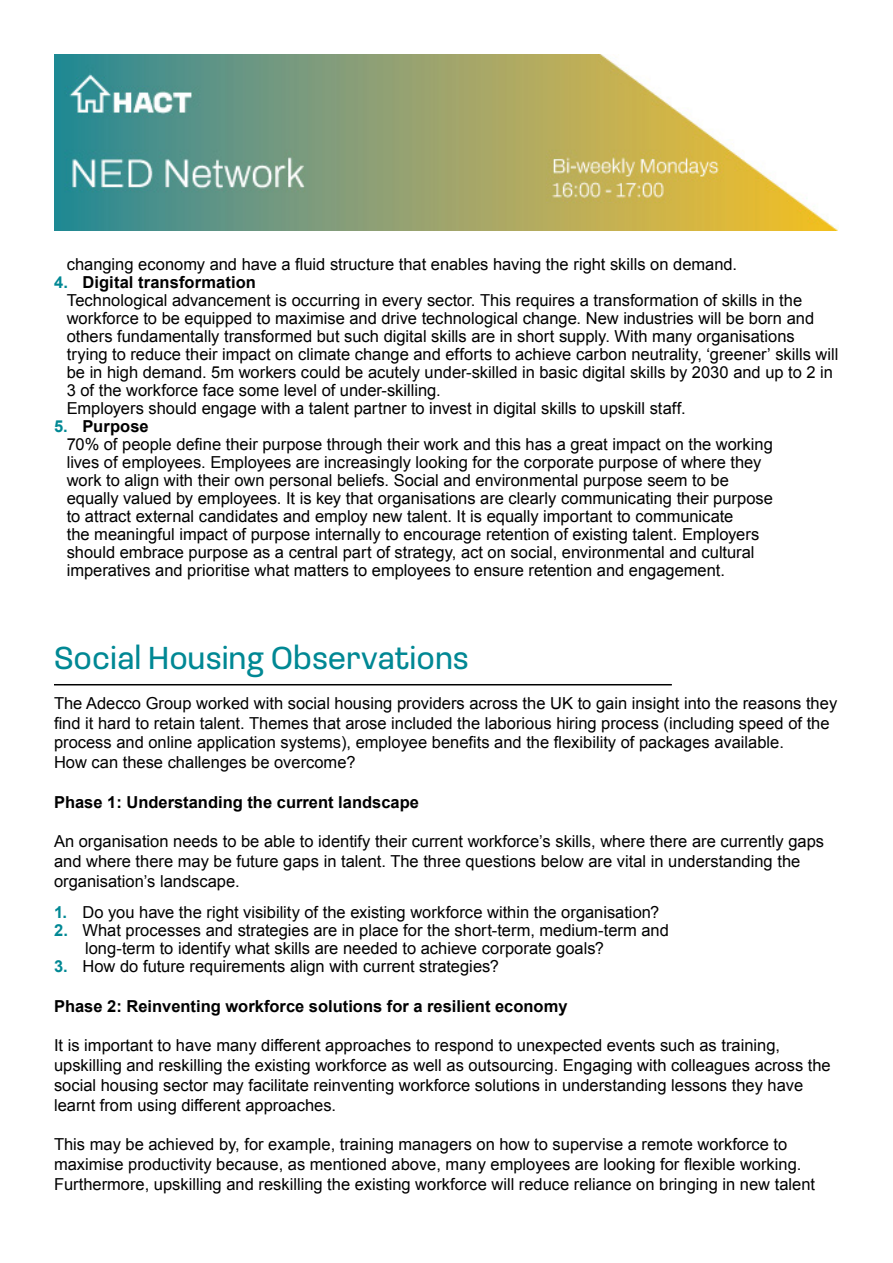
<style>
.page{position:relative;width:893px;height:1263px;background:#fff}
.page>*{position:absolute;margin:0;border:0;box-sizing:border-box;transform-origin:0 0}
.t1{font:33px "Loos Normal";color:#008894}
.t2{font:16.5px/18px "Arial";color:#000}
.t3{font:700 16.5px "Arial";color:#000}
.s1{font-weight:700;color:#008894}
.s2{font-weight:700}
</style>
<div class="page">
<img style="left:54px;top:54px;width:785px;height:177px">
<hr style="left:54px;top:684px;width:618px;height:1px;background:#000">
<p class="t2" style="left:67px;top:255px;width:672px">changing economy and have a fluid structure that enables having the right skills on demand.</p>
<p class="t2" style="left:67px;top:273px;width:773px;text-indent:-13px"><span class="s1">4.</span> <span class="s2">Digital transformation<br></span>Technological advancement is occurring in every sector. This requires a transformation of skills in the workforce to be equipped to maximise and drive technological change. New industries will be born and others fundamentally transformed but such digital skills are in short supply. With many organisations trying to reduce their impact on climate change and efforts to achieve carbon neutrality, ‘greener’ skills will be in high demand. 5m workers could be acutely under-skilled in basic digital skills by 2030 and up to 2 in 3 of the workforce face some level of under-skilling.<br>Employers should engage with a talent partner to invest in digital skills to upskill staff.</p>
<p class="t2" style="left:67px;top:417px;width:708px;text-indent:-13px"><span class="s1">5.</span> <span class="s2">Purpose<br></span>70% of people define their purpose through their work and this has a great impact on the working lives of employees. Employees are increasingly looking for the corporate purpose of where they work to align with their own personal beliefs. Social and environmental purpose seem to be equally valued by employees. It is key that organisations are clearly communicating their purpose to attract external candidates and employ new talent. It is equally important to communicate<br>the meaningful impact of purpose internally to encourage retention of existing talent. Employers should embrace purpose as a central part of strategy, act on social, environmental and cultural imperatives and prioritise what matters to employees to ensure retention and engagement.</p>
<h1 class="t1" style="left:54px;top:635px;width:416px">Social Housing Observations</h1>
<p class="t2" style="left:54px;top:693px;width:785px;line-height:19.8px">The Adecco Group worked with social housing providers across the UK to gain insight into the reasons they find it hard to retain talent. Themes that arose included the laborious hiring process (including speed of the process and online application systems), employee benefits and the flexibility of packages available.<br>How can these challenges be overcome?</p>
<p class="t3" style="left:54px;top:791px;width:366px">Phase 1: Understanding the current landscape</p>
<p class="t2" style="left:54px;top:832px;width:772px;line-height:19.8px">An organisation needs to be able to identify their current workforce’s skills, where there are currently gaps and where there may be future gaps in talent. The three questions below are vital in understanding the organisation’s landscape.</p>
<p class="t2" style="left:54px;top:903px;width:607px"><span class="s1">1.</span> Do you have the right visibility of the existing workforce within the organisation?</p>
<p class="t2" style="left:85px;top:921px;width:585px;text-indent:-31px"><span class="s1">2.</span> What processes and strategies are in place for the short-term, medium-term and long-term to identify what skills are needed to achieve corporate goals?</p>
<p class="t2" style="left:54px;top:957px;width:446px"><span class="s1">3.</span> How do future requirements align with current strategies?</p>
<p class="t3" style="left:54px;top:995px;width:515px">Phase 2: Reinventing workforce solutions for a resilient economy</p>
<p class="t2" style="left:54px;top:1036px;width:778px;line-height:19.8px">It is important to have many different approaches to respond to unexpected events such as training, upskilling and reskilling the existing workforce as well as outsourcing. Engaging with colleagues across the social housing sector may facilitate reinventing workforce solutions in understanding lessons they have learnt from using different approaches.</p>
<p class="t2" style="left:54px;top:1135px;width:763px;line-height:19.8px">This may be achieved by, for example, training managers on how to supervise a remote workforce to maximise productivity because, as mentioned above, many employees are looking for flexible working.<br>Furthermore, upskilling and reskilling the existing workforce will reduce reliance on bringing in new talent</p>
</div>
